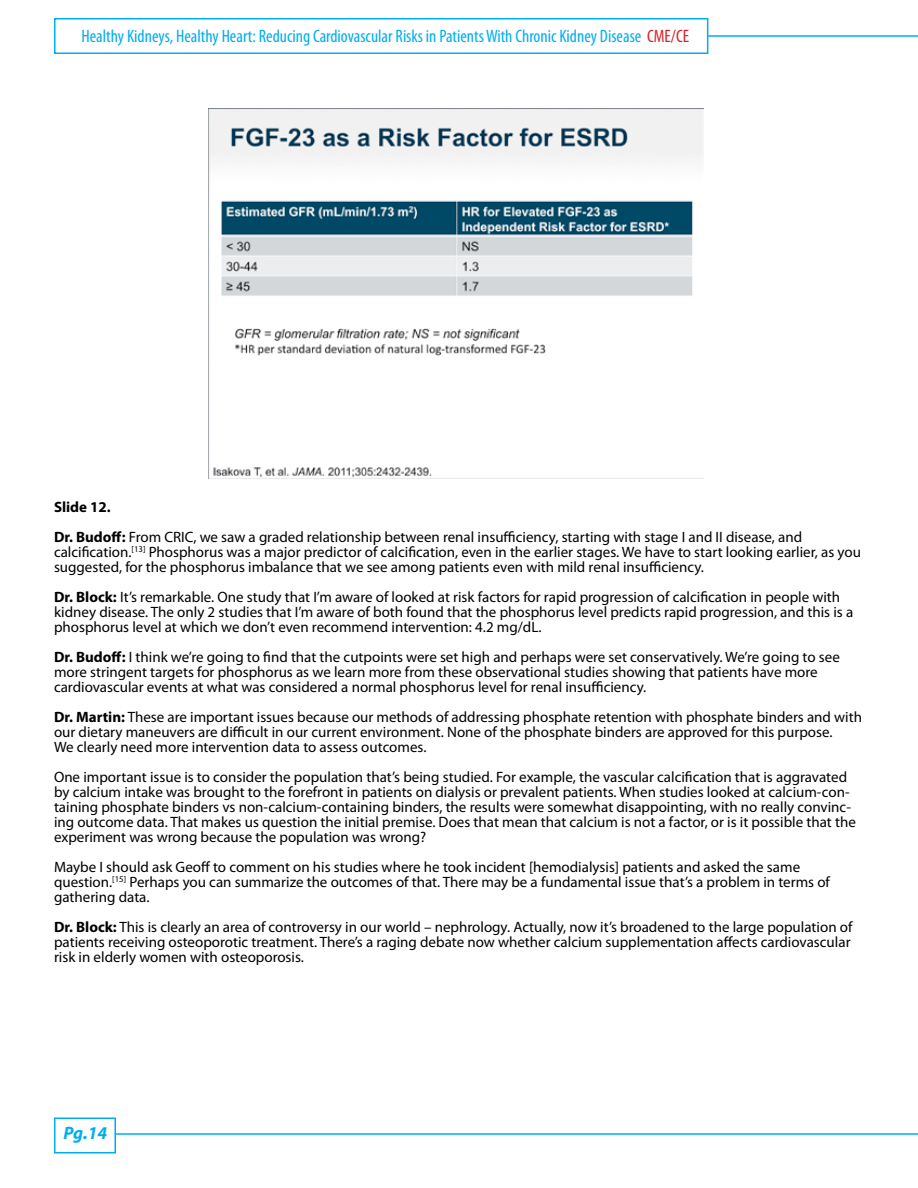
<style>
.page{position:relative;width:918px;height:1188px;background:#fff}
.page>*{position:absolute;margin:0;border:0;box-sizing:border-box;transform-origin:0 0}
.t1{font:condensed 18px "Myriad Pro";color:#00aeef}
.t2{font:italic 700 18px "Myriad Pro";color:#00aeef}
.t3{font:15px/15px "Myriad Pro";color:#000}
.s1{color:#d2232a}
.s2{font-weight:700}
</style>
<div class="page">
<hr style="left:107px;top:35px;width:811px;height:2px;background:#00aeef">
<hr style="left:107px;top:1133px;width:811px;height:2px;background:#00aeef">
<div style="left:54px;top:18px;width:654px;height:36px;background:#fff;border:2px solid #00aeef"></div>
<div style="left:54px;top:1118px;width:62px;height:36px;background:#fff;border:2px solid #00aeef"></div>
<img style="left:209px;top:108px;width:494px;height:371px">
<p class="t1" style="left:81px;top:25px;width:609px">Healthy Kidneys, Healthy Heart: Reducing Cardiovascular Risks in Patients With Chronic Kidney Disease <span class="s1">CME/CE</span></p>
<p class="t3" style="left:54px;top:492px;width:750px;line-height:30px"><span class="s2">Slide 12.<br>Dr. Budoff:</span> From CRIC, we saw a graded relationship between renal insufficiency, starting with stage I and II disease, and</p>
<p class="t3" style="left:54px;top:545px;width:808px">calcification.<sup>[13]</sup> Phosphorus was a major predictor of calcification, even in the earlier stages. We have to start looking earlier, as you suggested, for the phosphorus imbalance that we see among patients even with mild renal insufficiency.</p>
<p class="t3" style="left:54px;top:590px;width:801px"><span class="s2">Dr. Block:</span> It’s remarkable. One study that I’m aware of looked at risk factors for rapid progression of calcification in people with kidney disease. The only 2 studies that I’m aware of both found that the phosphorus level predicts rapid progression, and this is a phosphorus level at which we don’t even recommend intervention: 4.2 mg/dL.</p>
<p class="t3" style="left:54px;top:650px;width:787px"><span class="s2">Dr. Budoff:</span> I think we’re going to find that the cutpoints were set high and perhaps were set conservatively. We’re going to see more stringent targets for phosphorus as we learn more from these observational studies showing that patients have more cardiovascular events at what was considered a normal phosphorus level for renal insufficiency.</p>
<p class="t3" style="left:54px;top:710px;width:810px"><span class="s2">Dr. Martin:</span> These are important issues because our methods of addressing phosphate retention with phosphate binders and with our dietary maneuvers are difficult in our current environment. None of the phosphate binders are approved for this purpose.<br>We clearly need more intervention data to assess outcomes.</p>
<p class="t3" style="left:54px;top:770px;width:803px">One important issue is to consider the population that’s being studied. For example, the vascular calcification that is aggravated by calcium intake was brought to the forefront in patients on dialysis or prevalent patients. When studies looked at calcium-con&shy;taining phosphate binders vs non-calcium-containing binders, the results were somewhat disappointing, with no really convinc&shy;ing outcome data. That makes us question the initial premise. Does that mean that calcium is not a factor, or is it possible that the experiment was wrong because the population was wrong?</p>
<p class="t3" style="left:54px;top:860px;width:777px">Maybe I should ask Geoff to comment on his studies where he took incident [hemodialysis] patients and asked the same question.<sup>[15]</sup> Perhaps you can summarize the outcomes of that. There may be a fundamental issue that’s a problem in terms of gathering data.</p>
<p class="t3" style="left:54px;top:920px;width:800px"><span class="s2">Dr. Block:</span> This is clearly an area of controversy in our world – nephrology. Actually, now it’s broadened to the large population of patients receiving osteoporotic treatment. There’s a raging debate now whether calcium supplementation affects cardiovascular risk in elderly women with osteoporosis.</p>
<p class="t2" style="left:64px;top:1121px;width:45px">Pg.14</p>
</div>
